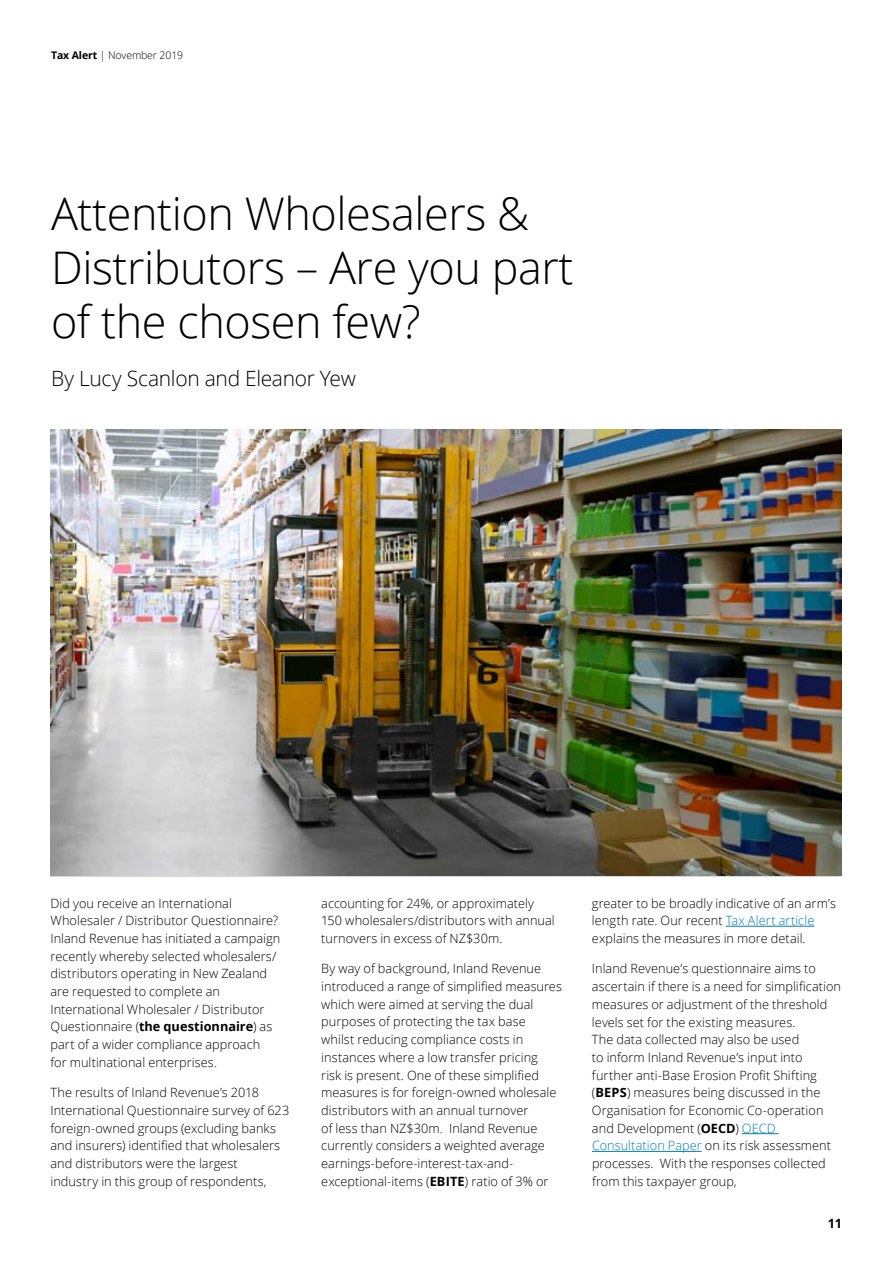
<style>
.page{position:relative;width:893px;height:1263px;background:#fff}
.page>*{position:absolute;margin:0;border:0;box-sizing:border-box;transform-origin:0 0}
.t1{font:300 45px/54px "Open Sans";letter-spacing:-.01em;color:#000}
.t2{font:300 21px "Open Sans";letter-spacing:-.015em;color:#000}
.t3{font:300 12.75px/17.7px "Open Sans";letter-spacing:.005em;color:#000}
.t4{font:700 12.75px "Open Sans";color:#000}
.t5{font:300 10.5px "Open Sans";letter-spacing:-.01em;color:#000}
.s1{font-weight:700}
.s2{color:#007db6}
</style>
<div class="page">
<hr style="left:726px;top:926px;width:88px;height:1px;background:#007db6">
<hr style="left:742px;top:1133px;width:37px;height:1px;background:#007db6">
<hr style="left:592px;top:1151px;width:110px;height:1px;background:#007db6">
<img style="left:51px;top:429px;width:790px;height:447px">
<p class="t5" style="left:51px;top:48px;width:134px"><span class="s1">Tax Alert</span> | November 2019</p>
<h1 class="t1" style="left:51px;top:185px;width:524px">Attention Wholesalers &amp;<br>Distributors – Are you part of the chosen few?</h1>
<h2 class="t2" style="left:51px;top:364px;width:307px">By Lucy Scanlon and Eleanor Yew</h2>
<p class="t3" style="left:51px;top:894px;width:231px">Did you receive an International Wholesaler / Distributor Questionnaire?<br>Inland Revenue has initiated a campaign recently whereby selected wholesalers/ distributors operating in New Zealand are requested to complete an International Wholesaler / Distributor Questionnaire (<span class="s1">the questionnaire</span>) as part of a wider compliance approach<br>for multinational enterprises.</p>
<p class="t3" style="left:51px;top:1083px;width:240px">The results of Inland Revenue’s 2018<br>International Questionnaire survey of 623 foreign-owned groups (excluding banks and insurers) identified that wholesalers and distributors were the largest<br>industry in this group of respondents,</p>
<p class="t3" style="left:321px;top:894px;width:235px">accounting for 24%, or approximately<br>150 wholesalers/distributors with annual turnovers in excess of NZ$30m.</p>
<p class="t3" style="left:321px;top:959px;width:242px">By way of background, Inland Revenue introduced a range of simplified measures which were aimed at serving the dual purposes of protecting the tax base whilst reducing compliance costs in instances where a low transfer pricing<br>risk is present. One of these simplified measures is for foreign-owned wholesale distributors with an annual turnover<br>of less than NZ$30m. Inland Revenue currently considers a weighted average earnings-before-interest-tax-and&shy;exceptional-items (<span class="s1">EBITE</span>) ratio of 3% or</p>
<p class="t3" style="left:592px;top:894px;width:245px">greater to be broadly indicative of an arm’s length rate. Our recent <span class="s2">Tax Alert article </span>explains the measures in more detail.</p>
<p class="t3" style="left:592px;top:959px;width:251px">Inland Revenue’s questionnaire aims to ascertain if there is a need for simplification measures or adjustment of the threshold levels set for the existing measures.<br>The data collected may also be used<br>to inform Inland Revenue’s input into further anti-Base Erosion Profit Shifting (<span class="s1">BEPS</span>) measures being discussed in the Organisation for Economic Co-operation and Development (<span class="s1">OECD</span>) <span class="s2">OECD Consultation Paper</span> on its risk assessment processes. With the responses collected from this taxpayer group,</p>
<p class="t4" style="left:828px;top:1214px;width:16px">11</p>
</div>
